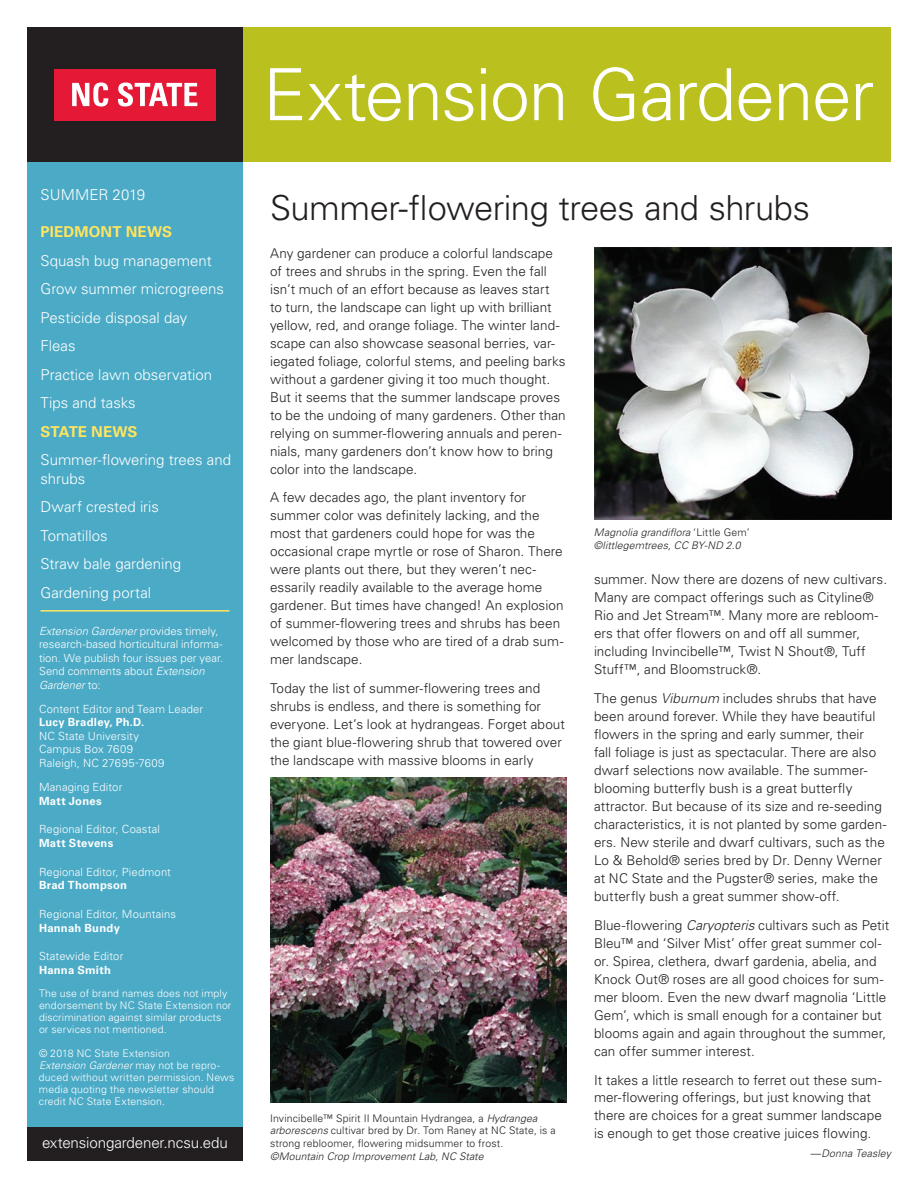
<style>
.page{position:relative;width:918px;height:1188px;background:#fff}
.page>*{position:absolute;margin:0;border:0;box-sizing:border-box;transform-origin:0 0}
.t1{font:300 72px "Univers LT Std";letter-spacing:-.02em;color:#fff}
._2015_State_Heading{font:300 34.5px "Univers LT Std";letter-spacing:-.015em;color:#231f20}
.t2{font:300 15.15px "Univers LT Std";letter-spacing:-.01em;color:#fff}
.t3{font:300 15px/18.8px "Univers LT Std";color:#fff}
.t4{font:700 15px "Univers LT Std";letter-spacing:.01em;color:#ffe55e}
._2015_Body_Text{font:300 13.5px/18px "Univers LT Std";letter-spacing:.005em;color:#231f20}
.t5{font:300 11.25px/13.5px "Univers LT Std";letter-spacing:.01em;color:#fff}
.t6{font:300 10.5px/12px "Univers LT Std";letter-spacing:.015em;color:#fff}
._2015_Body_Text-2{font:300 10.5px/12.6px "Univers LT Std";letter-spacing:.015em;color:#231f20}
._2015_Body_Text-3{font:italic 300 10.5px/12.6px "Univers LT Std";letter-spacing:.01em;color:#231f20}
._2015_Byline{font:italic 300 10.5px "Univers LT Std";letter-spacing:.01em;color:#231f20}
.s1{font-style:italic}
.s2{font-weight:700}
.s3{font-style:normal}
</style>
<div class="page">
<div style="left:27px;top:162px;width:216px;height:965px;background:#4baac6"></div>
<div style="left:27px;top:1127px;width:216px;height:34px;background:#231f20"></div>
<hr style="left:40px;top:610px;width:190px;height:2px;background:#ffe55e">
<div style="left:243px;top:27px;width:648px;height:135px;background:#bac11f"></div>
<div style="left:27px;top:27px;width:216px;height:135px;background:#231f20"></div>
<div style="left:54px;top:69px;width:162px;height:51px;background:#e51836"></div>
<svg style="left:72px;top:83px;width:36px;height:24px"></svg>
<svg style="left:118px;top:83px;width:79px;height:24px"></svg>
<img style="left:594px;top:248px;width:297px;height:271px">
<img style="left:270px;top:778px;width:297px;height:325px">
<p class="t3" style="left:40px;top:185px;width:106px">SUMMER 2019</p>
<p class="t4" style="left:40px;top:223px;width:133px">PIEDMONT NEWS</p>
<p class="t3" style="left:40px;top:251px;width:173px">Squash bug management</p>
<p class="t3" style="left:40px;top:280px;width:185px">Grow summer microgreens</p>
<p class="t3" style="left:40px;top:308px;width:148px">Pesticide disposal day</p>
<p class="t3" style="left:40px;top:337px;width:37px">Fleas</p>
<p class="t3" style="left:40px;top:365px;width:173px">Practice lawn observation</p>
<p class="t3" style="left:40px;top:394px;width:97px">Tips and tasks</p>
<p class="t4" style="left:40px;top:423px;width:99px">STATE NEWS</p>
<p class="t3" style="left:40px;top:450px;width:192px">Summer-flowering trees and shrubs</p>
<p class="t3" style="left:40px;top:498px;width:120px">Dwarf crested iris</p>
<p class="t3" style="left:40px;top:526px;width:69px">Tomatillos</p>
<p class="t3" style="left:40px;top:555px;width:142px">Straw bale gardening</p>
<p class="t3" style="left:40px;top:583px;width:112px">Gardening portal</p>
<p class="t5" style="left:39px;top:624px;width:186px"><span class="s1">Extension Gardener</span> provides timely, research-based horticultural informa&shy;tion. We publish four issues per year.<br>Send comments about <span class="s1">Extension<br>Gardener</span> to:</p>
<p class="t5" style="left:39px;top:702px;width:166px">Content Editor and Team Leader<br><span class="s2">Lucy Bradley, Ph.D.<br></span>NC State University<br>Campus Box 7609<br>Raleigh, NC 27695-7609</p>
<p class="t5" style="left:39px;top:780px;width:85px">Managing Editor<br><span class="s2">Matt Jones</span></p>
<p class="t5" style="left:39px;top:823px;width:122px">Regional Editor, Coastal<br><span class="s2">Matt Stevens</span></p>
<p class="t5" style="left:39px;top:865px;width:134px">Regional Editor, Piedmont<br><span class="s2">Brad Thompson</span></p>
<p class="t5" style="left:39px;top:907px;width:139px">Regional Editor, Mountains<br><span class="s2">Hannah Bundy</span></p>
<p class="t5" style="left:39px;top:950px;width:86px">Statewide Editor<br><span class="s2">Hanna Smith</span></p>
<p class="t6" style="left:39px;top:987px;width:194px">The use of brand names does not imply endorsement by NC State Extension nor discrimination against similar products or services not mentioned.</p>
<p class="t6" style="left:39px;top:1047px;width:197px">© 2018 NC State Extension<br><span class="s1">Extension Gardener</span> may not be repro&shy;duced without written permission. News media quoting the newsletter should credit NC State Extension.</p>
<p class="t2" style="left:42px;top:1133px;width:187px">extensiongardener.ncsu.edu</p>
<p class="t1" style="left:263px;top:51px;width:613px">Extension Gardener</p>
<p class="_2015_State_Heading" style="left:270px;top:187px;width:541px">Summer-flowering trees and shrubs</p>
<p class="_2015_Body_Text" style="left:270px;top:244px;width:297px">Any gardener can produce a colorful landscape of trees and shrubs in the spring. Even the fall isn’t much of an effort because as leaves start<br>to turn, the landscape can light up with brilliant yellow, red, and orange foliage. The winter land&shy;scape can also showcase seasonal berries, var&shy;iegated foliage, colorful stems, and peeling barks without a gardener giving it too much thought.<br>But it seems that the summer landscape proves to be the undoing of many gardeners. Other than relying on summer-flowering annuals and peren&shy;nials, many gardeners don’t know how to bring color into the landscape.</p>
<p class="_2015_Body_Text" style="left:270px;top:489px;width:295px">A few decades ago, the plant inventory for summer color was definitely lacking, and the most that gardeners could hope for was the occasional crape myrtle or rose of Sharon. There were plants out there, but they weren’t nec&shy;essarily readily available to the average home gardener. But times have changed! An explosion of summer-flowering trees and shrubs has been welcomed by those who are tired of a drab sum&shy;mer landscape.</p>
<p class="_2015_Body_Text" style="left:270px;top:679px;width:297px">Today the list of summer-flowering trees and shrubs is endless, and there is something for everyone. Let’s look at hydrangeas. Forget about the giant blue-flowering shrub that towered over the landscape with massive blooms in early</p>
<p class="_2015_Body_Text-3" style="left:594px;top:526px;width:157px">Magnolia grandiflora <span class="s3">‘Little Gem’ </span>©littlegemtrees, CC BY-ND 2.0</p>
<p class="_2015_Body_Text" style="left:594px;top:570px;width:295px">summer. Now there are dozens of new cultivars.<br>Many are compact offerings such as Cityline® Rio and Jet Stream™. Many more are rebloom&shy;ers that offer flowers on and off all summer, including Invincibelle™, Twist N Shout®, Tuff Stuff™, and Bloomstruck®.</p>
<p class="_2015_Body_Text" style="left:594px;top:689px;width:294px">The genus <span class="s1">Viburnum</span> includes shrubs that have been around forever. While they have beautiful flowers in the spring and early summer, their<br>fall foliage is just as spectacular. There are also dwarf selections now available. The summer&shy;blooming butterfly bush is a great butterfly attractor. But because of its size and re-seeding characteristics, it is not planted by some garden&shy;ers. New sterile and dwarf cultivars, such as the Lo &amp; Behold® series bred by Dr. Denny Werner at NC State and the Pugster® series, make the butterfly bush a great summer show-off.</p>
<p class="_2015_Body_Text" style="left:594px;top:916px;width:297px">Blue-flowering <span class="s1">Caryopteris</span> cultivars such as Petit Bleu™ and ‘Silver Mist’ offer great summer col&shy;or. Spirea, clethera, dwarf gardenia, abelia, and Knock Out® roses are all good choices for sum&shy;mer bloom. Even the new dwarf magnolia ‘Little Gem’, which is small enough for a container but blooms again and again throughout the summer, can offer summer interest.</p>
<p class="_2015_Body_Text" style="left:594px;top:1071px;width:289px">It takes a little research to ferret out these sum&shy;mer-flowering offerings, but just knowing that there are choices for a great summer landscape is enough to get those creative juices flowing.</p>
<p class="_2015_Byline" style="left:810px;top:1147px;width:82px">—Donna Teasley</p>
<p class="_2015_Body_Text-2" style="left:270px;top:1112px;width:287px">Invincibelle™ Spirit II Mountain Hydrangea, a <span class="s1">Hydrangea arborescens</span> cultivar bred by Dr. Tom Raney at NC State, is a strong rebloomer, flowering midsummer to frost. <span class="s1">©Mountain Crop Improvement Lab, NC State</span></p>
</div>
